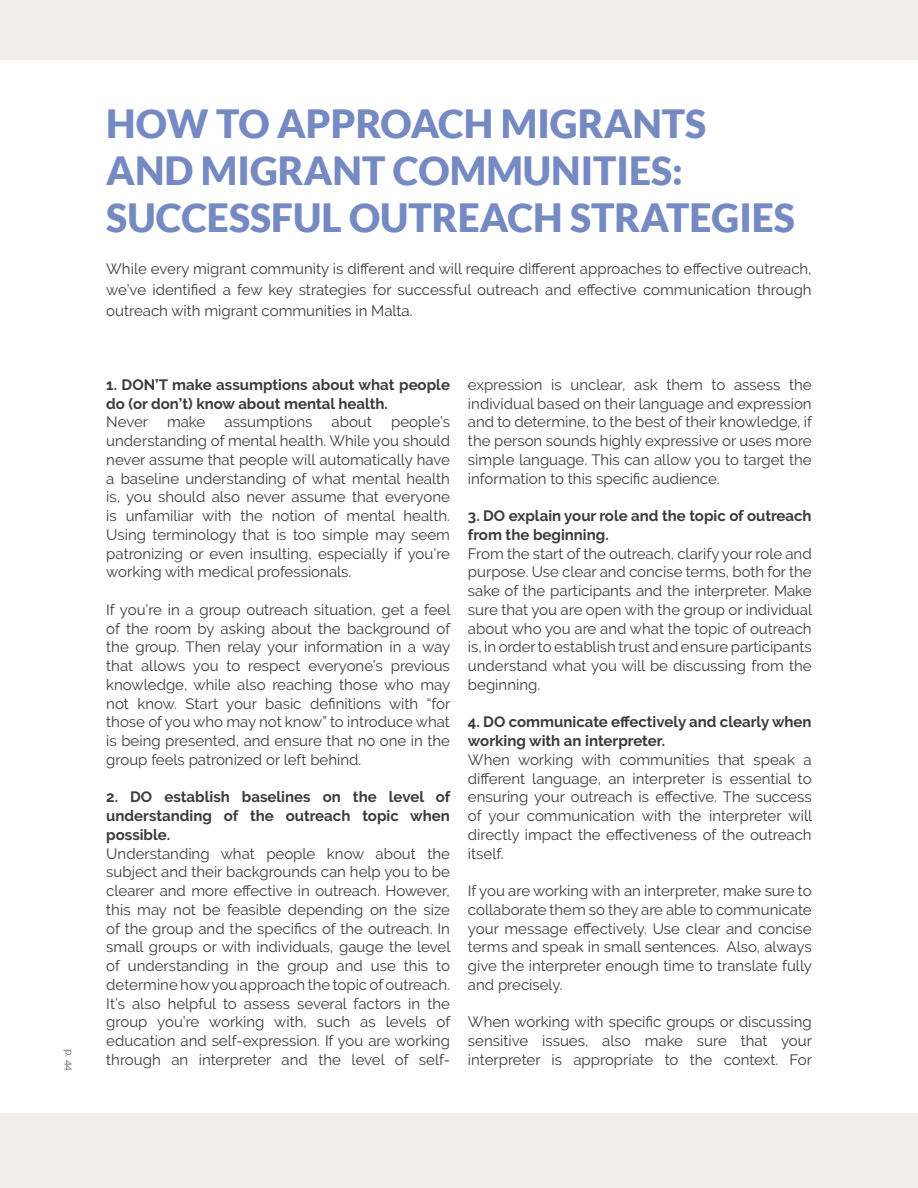
<style>
.page{position:relative;width:918px;height:1188px;background:#fff}
.page>*{position:absolute;margin:0;border:0;box-sizing:border-box;transform-origin:0 0}
.t1{font:900 39px/46.8px "Lato";color:#758ac2}
.t2{font:15px/18.8px "Raleway";color:#3a3b3a;text-align:justify}
.t3{font:700 15px/18.8px "Raleway";color:#3a3b3a}
.t4{font:10.5px "Raleway";color:#6a605c}
</style>
<div class="page">
<div style="left:0;top:1113px;width:918px;height:75px;background:#f2ede9"></div>
<div style="left:0;top:0;width:918px;height:60px;background:#f2ede9"></div>
<p class="t4" style="left:76px;top:1049px;width:23px;rotate:90deg">p. 44</p>
<h1 class="t1" style="left:106px;top:100px;width:690px">HOW TO APPROACH MIGRANTS<br>AND MIGRANT COMMUNITIES:<br>SUCCESSFUL OUTREACH STRATEGIES</h1>
<p class="t2" style="left:106px;top:258px;width:707px;line-height:21px">While every migrant community is different and will require different approaches to effective outreach, we’ve identified a few key strategies for successful outreach and effective communication through outreach with migrant communities in Malta.</p>
<p class="t3" style="left:106px;top:375px;width:345px">1. DON’T make assumptions about what people do (or don’t) know about mental health.</p>
<p class="t2" style="left:106px;top:413px;width:43px">Never</p>
<p class="t2" style="left:167px;top:413px;width:40px">make</p>
<p class="t2" style="left:225px;top:413px;width:89px">assumptions</p>
<p class="t2" style="left:332px;top:413px;width:42px">about</p>
<p class="t2" style="left:106px;top:413px;width:345px;text-indent:285px">people’s understanding of mental health. While you should never assume that people will automatically have a baseline understanding of what mental health is, you should also never assume that everyone is unfamiliar with the notion of mental health.<br>Using terminology that is too simple may seem patronizing or even insulting, especially if you’re working with medical professionals.</p>
<p class="t2" style="left:106px;top:600px;width:346px">If you’re in a group outreach situation, get a feel of the room by asking about the background of the group. Then relay your information in a way that allows you to respect everyone’s previous knowledge, while also reaching those who may not know. Start your basic definitions with “for those of you who may not know” to introduce what is being presented, and ensure that no one in the group feels patronized or left behind.</p>
<p class="t3" style="left:106px;top:788px;width:346px;text-align:justify">2. DO establish baselines on the level of understanding of the outreach topic when possible.</p>
<p class="t2" style="left:106px;top:844px;width:346px">Understanding what people know about the subject and their backgrounds can help you to be clearer and more effective in outreach. However, this may not be feasible depending on the size of the group and the specifics of the outreach. In small groups or with individuals, gauge the level of understanding in the group and use this to determine how you approach the topic of outreach.<br>It’s also helpful to assess several factors in the group you’re working with, such as levels of education and self-expression. If you are working through an interpreter and the level of self-</p>
<p class="t2" style="left:468px;top:375px;width:346px">expression is unclear, ask them to assess the individual based on their language and expression and to determine, to the best of their knowledge, if the person sounds highly expressive or uses more simple language. This can allow you to target the information to this specific audience.</p>
<p class="t3" style="left:468px;top:506px;width:345px">3. DO explain your role and the topic of outreach from the beginning.</p>
<p class="t2" style="left:468px;top:544px;width:346px">From the start of the outreach, clarify your role and purpose. Use clear and concise terms, both for the sake of the participants and the interpreter. Make sure that you are open with the group or individual about who you are and what the topic of outreach is, in order to establish trust and ensure participants understand what you will be discussing from the beginning.</p>
<p class="t3" style="left:468px;top:713px;width:345px">4. DO communicate effectively and clearly when working with an interpreter.</p>
<p class="t2" style="left:468px;top:750px;width:346px">When working with communities that speak a different language, an interpreter is essential to ensuring your outreach is effective. The success of your communication with the interpreter will directly impact the effectiveness of the outreach itself.</p>
<p class="t2" style="left:468px;top:881px;width:346px">If you are working with an interpreter, make sure to collaborate them so they are able to communicate your message effectively. Use clear and concise terms and speak in small sentences. Also, always give the interpreter enough time to translate fully and precisely.</p>
<p class="t2" style="left:468px;top:1013px;width:346px">When working with specific groups or discussing sensitive issues, also make sure that your interpreter is appropriate to the context. For</p>
</div>
